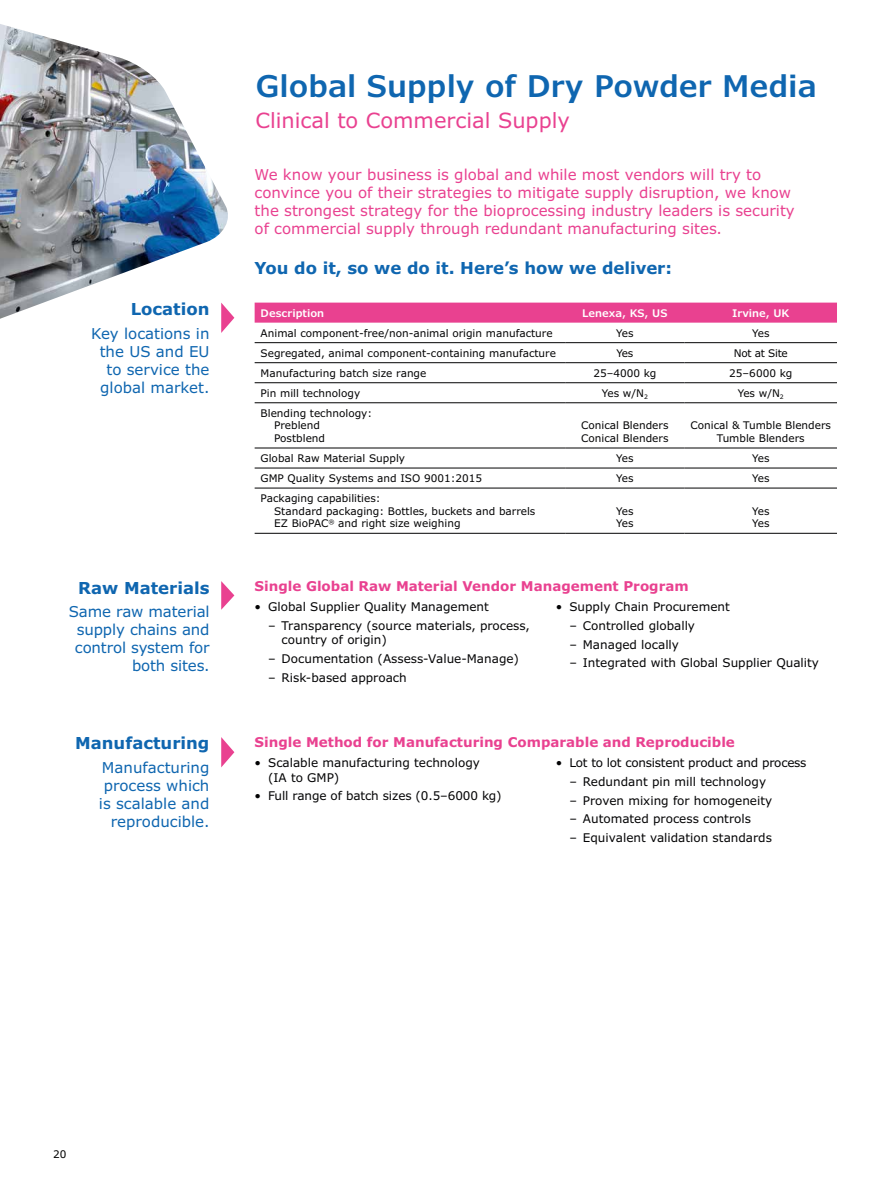
<style>
.page{position:relative;width:891px;height:1188px;background:#fff}
.page>*{position:absolute;margin:0;border:0;box-sizing:border-box;transform-origin:0 0}
.t1{font:600 30px "Verdana Pro";color:#0f66b0}
.t2{font:21px "Verdana Pro";color:#e94190}
.t3{font:700 16.5px "Verdana Pro";color:#0f66b0}
.t4{font:15px/18px "Verdana Pro";color:#e94190}
.t5{font:15px/18px "Verdana Pro";color:#0f66b0;text-align:right}
.t6{font:700 13.5px "Verdana Pro";color:#e94190}
.t7{font:12px/14.4px "Verdana Pro";color:#030304}
.t8{font:12px "Verdana Pro";letter-spacing:-.02em;color:#030304}
.t9{font:10.5px/12.6px "Verdana Pro";color:#030304}
.t10{font:600 10.5px "Verdana Pro";color:#fff}
.t11{font:10.5px "Verdana Pro";color:#000}
</style>
<div class="page">
<img style="left:0;top:24px;width:228px;height:295px">
<svg style="left:221px;top:581px;width:13px;height:29px"></svg>
<svg style="left:221px;top:737px;width:13px;height:30px"></svg>
<svg style="left:221px;top:303px;width:13px;height:30px"></svg>
<div style="left:255px;top:303px;width:582px;height:20px;background:#e94190"></div>
<hr style="left:255px;top:342px;width:310px;height:1px;background:#030304">
<hr style="left:565px;top:342px;width:120px;height:1px;background:#030304">
<hr style="left:685px;top:342px;width:152px;height:1px;background:#030304">
<hr style="left:255px;top:362px;width:310px;height:1px;background:#030304">
<hr style="left:565px;top:362px;width:120px;height:1px;background:#030304">
<hr style="left:685px;top:362px;width:152px;height:1px;background:#030304">
<hr style="left:255px;top:382px;width:310px;height:1px;background:#030304">
<hr style="left:565px;top:382px;width:120px;height:1px;background:#030304">
<hr style="left:685px;top:382px;width:152px;height:1px;background:#030304">
<hr style="left:255px;top:402px;width:310px;height:1px;background:#030304">
<hr style="left:565px;top:402px;width:120px;height:1px;background:#030304">
<hr style="left:685px;top:402px;width:152px;height:1px;background:#030304">
<hr style="left:255px;top:448px;width:310px;height:1px;background:#030304">
<hr style="left:565px;top:448px;width:120px;height:1px;background:#030304">
<hr style="left:685px;top:448px;width:152px;height:1px;background:#030304">
<hr style="left:255px;top:468px;width:310px;height:1px;background:#030304">
<hr style="left:565px;top:468px;width:120px;height:1px;background:#030304">
<hr style="left:685px;top:468px;width:152px;height:1px;background:#030304">
<hr style="left:255px;top:488px;width:310px;height:1px;background:#030304">
<hr style="left:565px;top:488px;width:120px;height:1px;background:#030304">
<hr style="left:685px;top:488px;width:152px;height:1px;background:#030304">
<hr style="left:255px;top:533px;width:310px;height:1px;background:#030304">
<hr style="left:565px;top:533px;width:120px;height:1px;background:#030304">
<hr style="left:685px;top:533px;width:152px;height:1px;background:#030304">
<h3 class="t3" style="left:131px;top:299px;width:80px">Location</h3>
<h3 class="t5" style="left:91px;top:324px;width:120px">Key locations in the US and EU to service the global market.</h3>
<h3 class="t3" style="left:78px;top:577px;width:133px">Raw Materials</h3>
<h3 class="t5" style="left:69px;top:603px;width:142px">Same raw material supply chains and control system for both sites.</h3>
<h3 class="t3" style="left:75px;top:732px;width:136px">Manufacturing</h3>
<h3 class="t5" style="left:99px;top:758px;width:112px">Manufacturing process which is scalable and reproducible.</h3>
<h1 class="t1" style="left:255px;top:67px;width:563px">Global Supply of Dry Powder Media</h1>
<h2 class="t2" style="left:255px;top:107px;width:316px">Clinical to Commercial Supply</h2>
<p class="t4" style="left:255px;top:165px;width:542px">We know your business is global and while most vendors will try to convince you of their strategies to mitigate supply disruption, we know the strongest strategy for the bioprocessing industry leaders is security of commercial supply through redundant manufacturing sites.</p>
<h3 class="t3" style="left:255px;top:258px;width:419px">You do it, so we do it. Here’s how we deliver:</h3>
<p class="t10" style="left:261px;top:306px;width:65px">Description</p>
<p class="t10" style="left:582px;top:306px;width:87px">Lenexa, KS, US</p>
<p class="t10" style="left:732px;top:306px;width:59px">Irvine, UK</p>
<p class="t9" style="left:261px;top:327px;width:293px">Animal component-free/non-animal origin manufacture</p>
<p class="t9" style="left:616px;top:327px;width:19px">Yes</p>
<p class="t9" style="left:752px;top:327px;width:19px">Yes</p>
<p class="t9" style="left:261px;top:347px;width:297px">Segregated, animal component-containing manufacture</p>
<p class="t9" style="left:616px;top:347px;width:18px">Yes</p>
<p class="t9" style="left:734px;top:347px;width:56px">Not at Site</p>
<p class="t9" style="left:261px;top:367px;width:167px">Manufacturing batch size range</p>
<p class="t9" style="left:593px;top:367px;width:64px">25–4000 kg</p>
<p class="t9" style="left:729px;top:367px;width:64px">25–6000 kg</p>
<p class="t9" style="left:261px;top:387px;width:101px">Pin mill technology</p>
<p class="t9" style="left:602px;top:387px;width:48px">Yes w/N<sub>2</sub></p>
<p class="t9" style="left:738px;top:387px;width:48px">Yes w/N<sub>2</sub></p>
<p class="t9" style="left:274px;top:407px;width:100px;text-indent:-14px">Blending technology:<br>Preblend<br>Postblend</p>
<p class="t9" style="left:581px;top:419px;width:89px">Conical Blenders<br>Conical Blenders</p>
<p class="t9" style="left:691px;top:419px;width:142px;text-align:center">Conical &amp; Tumble Blenders<br>Tumble Blenders</p>
<p class="t9" style="left:261px;top:452px;width:146px">Global Raw Material Supply</p>
<p class="t9" style="left:616px;top:452px;width:19px">Yes</p>
<p class="t9" style="left:752px;top:452px;width:19px">Yes</p>
<p class="t9" style="left:261px;top:472px;width:223px">GMP Quality Systems and ISO 9001:2015</p>
<p class="t9" style="left:616px;top:472px;width:19px">Yes</p>
<p class="t9" style="left:752px;top:472px;width:19px">Yes</p>
<p class="t9" style="left:274px;top:492px;width:263px;text-indent:-14px">Packaging capabilities:<br>Standard packaging: Bottles, buckets and barrels<br>EZ BioPAC<sup>®</sup> and right size weighing</p>
<p class="t9" style="left:616px;top:505px;width:19px">Yes<br>Yes</p>
<p class="t9" style="left:752px;top:505px;width:19px">Yes<br>Yes</p>
<p class="t6" style="left:255px;top:578px;width:436px">Single Global Raw Material Vendor Management Program</p>
<p class="t7" style="left:255px;top:600px;width:236px">• Global Supplier Quality Management</p>
<p class="t7" style="left:282px;top:619px;width:250px;text-indent:-14px">– Transparency (source materials, process, country of origin)</p>
<p class="t7" style="left:268px;top:652px;width:252px">– Documentation (Assess-Value-Manage)</p>
<p class="t7" style="left:268px;top:670px;width:140px">– Risk-based approach</p>
<p class="t7" style="left:556px;top:600px;width:175px">• Supply Chain Procurement</p>
<p class="t7" style="left:569px;top:619px;width:127px">– Controlled globally</p>
<p class="t7" style="left:569px;top:637px;width:111px">– Managed locally</p>
<p class="t7" style="left:569px;top:656px;width:251px">– Integrated with Global Supplier Quality</p>
<p class="t6" style="left:255px;top:734px;width:482px">Single Method for Manufacturing Comparable and Reproducible</p>
<p class="t7" style="left:268px;top:756px;width:213px;text-indent:-14px">• Scalable manufacturing technology (IA to GMP)</p>
<p class="t7" style="left:255px;top:789px;width:248px">• Full range of batch sizes (0.5–6000 kg)</p>
<p class="t8" style="left:556px;top:755px;width:252px">• Lot to lot consistent product and process</p>
<p class="t7" style="left:569px;top:775px;width:198px">– Redundant pin mill technology</p>
<p class="t7" style="left:569px;top:793px;width:204px">– Proven mixing for homogeneity</p>
<p class="t7" style="left:569px;top:812px;width:183px">– Automated process controls</p>
<p class="t7" style="left:569px;top:831px;width:204px">– Equivalent validation standards</p>
<p class="t11" style="left:53px;top:1147px;width:15px">20</p>
</div>
